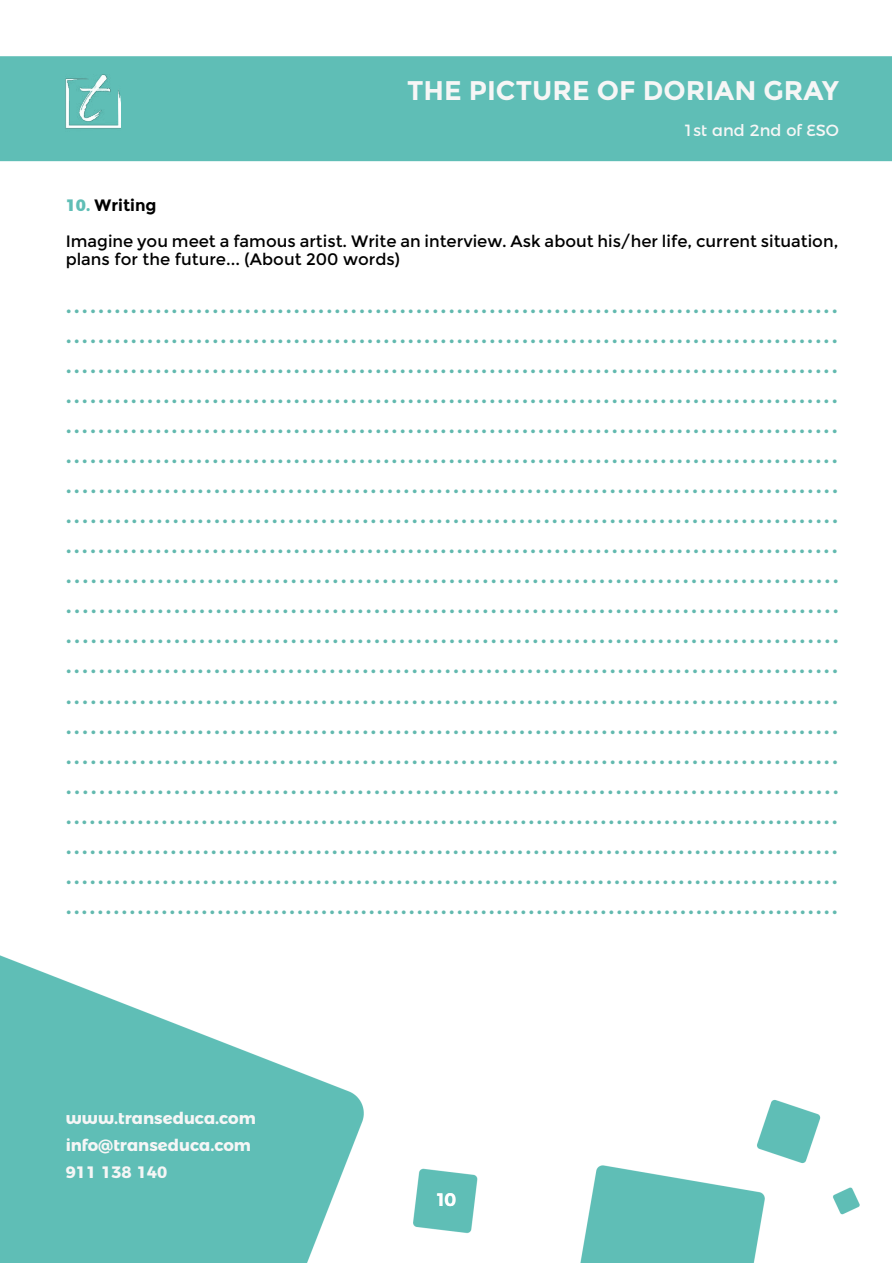
<style>
.page{position:relative;width:893px;height:1263px;background:#fff}
.page>*{position:absolute;margin:0;border:0;box-sizing:border-box;transform-origin:0 0}
.t1{font:700 27px "Montserrat";color:#f6f6f6}
.t2{font:700 21px/30px "Montserrat";color:#62b9af;text-align:justify}
.t3{font:700 18px "Montserrat";color:#fff}
.t4{font:16.5px/36px "Montserrat";color:#000}
.t5{font:700 16.5px/27px "Montserrat Alternates";color:#f6f6f6}
.t6{font:16.2px "Montserrat Alternates";color:#f6f6f6}
.s1{font-weight:800;color:#5fbeb6}
.s2{font-weight:700}
</style>
<div class="page">
<img style="left:0;top:56px;width:892px;height:1207px">
<img style="left:66px;top:74px;width:55px;height:66px">
<p class="t1" style="left:407px;top:75px;width:433px">THE PICTURE OF DORIAN GRAY</p>
<p class="t6" style="left:684px;top:118px;width:157px">1st and 2nd of ESO</p>
<p class="t4" style="left:66px;top:188px;width:774px"><span class="s1">10.</span> <span class="s2">Writing<br></span>Imagine you meet a famous artist. Write an interview. Ask about his/her life, current situation,</p>
<p class="t4" style="left:66px;top:242px;width:336px">plans for the future... (About 200 words)</p>
<p class="t2" style="left:66px;top:291px;width:775px">............................................................................................... ............................................................................................... ............................................................................................... ............................................................................................... ............................................................................................... ............................................................................................... .............................................................................................. .............................................................................................. ............................................................................................... ............................................................................................. ............................................................................................. ............................................................................................. .............................................................................................. .............................................................................................. .............................................................................................. .............................................................................................. ............................................................................................. ................................................................................................. ................................................................................................ ................................................................................................ .................................................................................................</p>
<p class="t5" style="left:66px;top:1103px;width:192px">www.transeduca.com info@transeduca.com<br>911 138 140</p>
<p class="t3" style="left:437px;top:1189px;width:21px">10</p>
</div>
